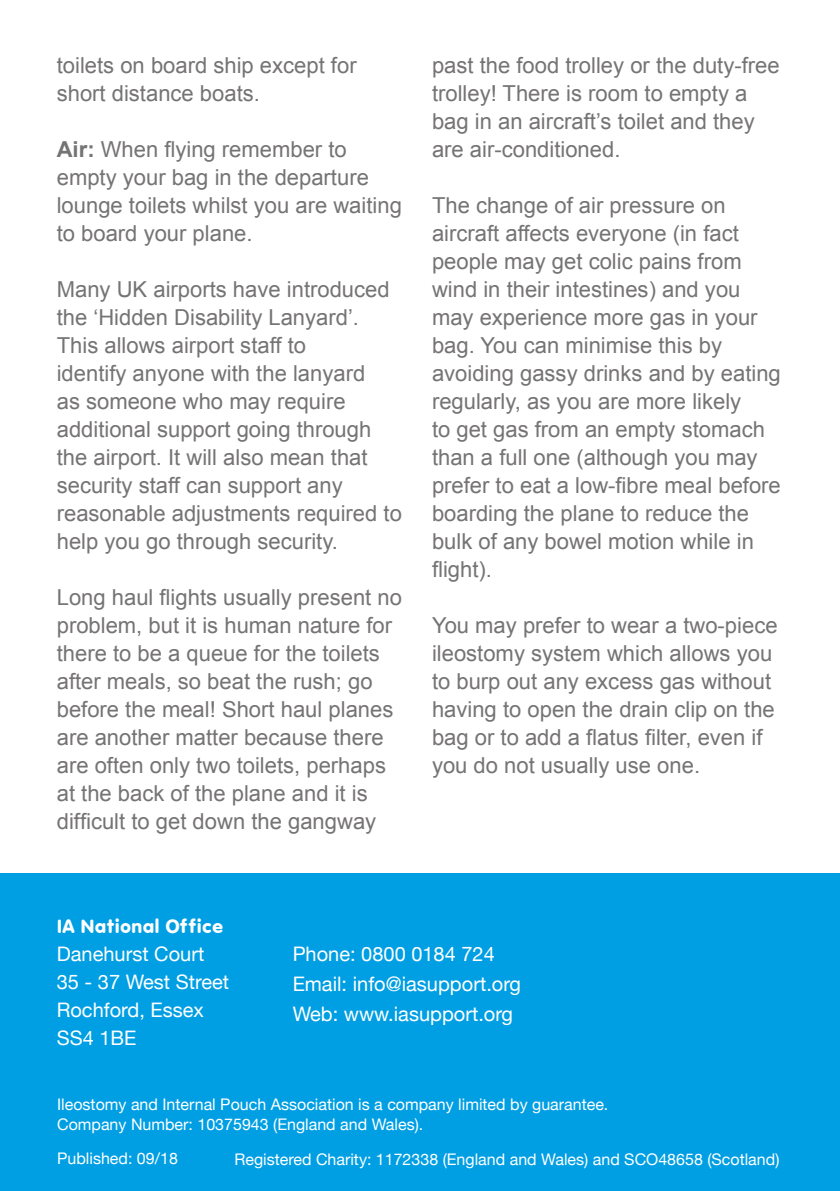
<style>
.page{position:relative;width:840px;height:1191px;background:#fff}
.page>*{position:absolute;margin:0;border:0;box-sizing:border-box;transform-origin:0 0}
.t1{font:22px/28px "Arial";color:#757373}
.t2{font:20px/28px "Helvetica Neue";color:#fff}
.t3{font:20px "VAG Round";color:#fff}
.t4{font:16px/20px "Helvetica Neue";color:#fff}
.s1{font-weight:700}
</style>
<div class="page">
<div style="left:0;top:873px;width:839px;height:318px;background:#009fe3"></div>
<p class="t1" style="left:57px;top:51px;width:301px">toilets on board ship except for short distance boats.</p>
<p class="t1" style="left:57px;top:135px;width:346px"><span class="s1">Air:</span> When flying remember to empty your bag in the departure lounge toilets whilst you are waiting to board your plane.</p>
<p class="t1" style="left:57px;top:275px;width:346px">Many UK airports have introduced the ‘Hidden Disability Lanyard’.<br>This allows airport staff to<br>identify anyone with the lanyard<br>as someone who may require additional support going through the airport. It will also mean that security staff can support any reasonable adjustments required to help you go through security.</p>
<p class="t1" style="left:57px;top:583px;width:346px">Long haul flights usually present no problem, but it is human nature for there to be a queue for the toilets after meals, so beat the rush; go before the meal! Short haul planes are another matter because there are often only two toilets, perhaps at the back of the plane and it is difficult to get down the gangway</p>
<p class="t1" style="left:432px;top:51px;width:349px">past the food trolley or the duty-free trolley! There is room to empty a bag in an aircraft’s toilet and they are air-conditioned.</p>
<p class="t1" style="left:432px;top:191px;width:350px">The change of air pressure on aircraft affects everyone (in fact people may get colic pains from wind in their intestines) and you may experience more gas in your bag. You can minimise this by avoiding gassy drinks and by eating regularly, as you are more likely<br>to get gas from an empty stomach than a full one (although you may prefer to eat a low-fibre meal before boarding the plane to reduce the bulk of any bowel motion while in flight).</p>
<p class="t1" style="left:432px;top:611px;width:347px">You may prefer to wear a two-piece ileostomy system which allows you to burp out any excess gas without having to open the drain clip on the bag or to add a flatus filter, even if you do not usually use one.</p>
<p class="t3" style="left:57px;top:915px;width:168px">IA National Office</p>
<p class="t2" style="left:57px;top:941px;width:174px">Danehurst Court<br>35 - 37 West Street<br>Rochford, Essex<br>SS4 1BE</p>
<p class="t2" style="left:292px;top:940px;width:230px;line-height:30px">Phone: 0800 0184 724<br>Email: info@iasupport.org<br>Web: www.iasupport.org</p>
<p class="t4" style="left:57px;top:1095px;width:552px">Ileostomy and Internal Pouch Association is a company limited by guarantee.<br>Company Number: 10375943 (England and Wales).</p>
<p class="t4" style="left:57px;top:1149px;width:122px">Published: 09/18</p>
<p class="t4" style="left:234px;top:1150px;width:546px">Registered Charity: 1172338 (England and Wales) and SCO48658 (Scotland)</p>
</div>
